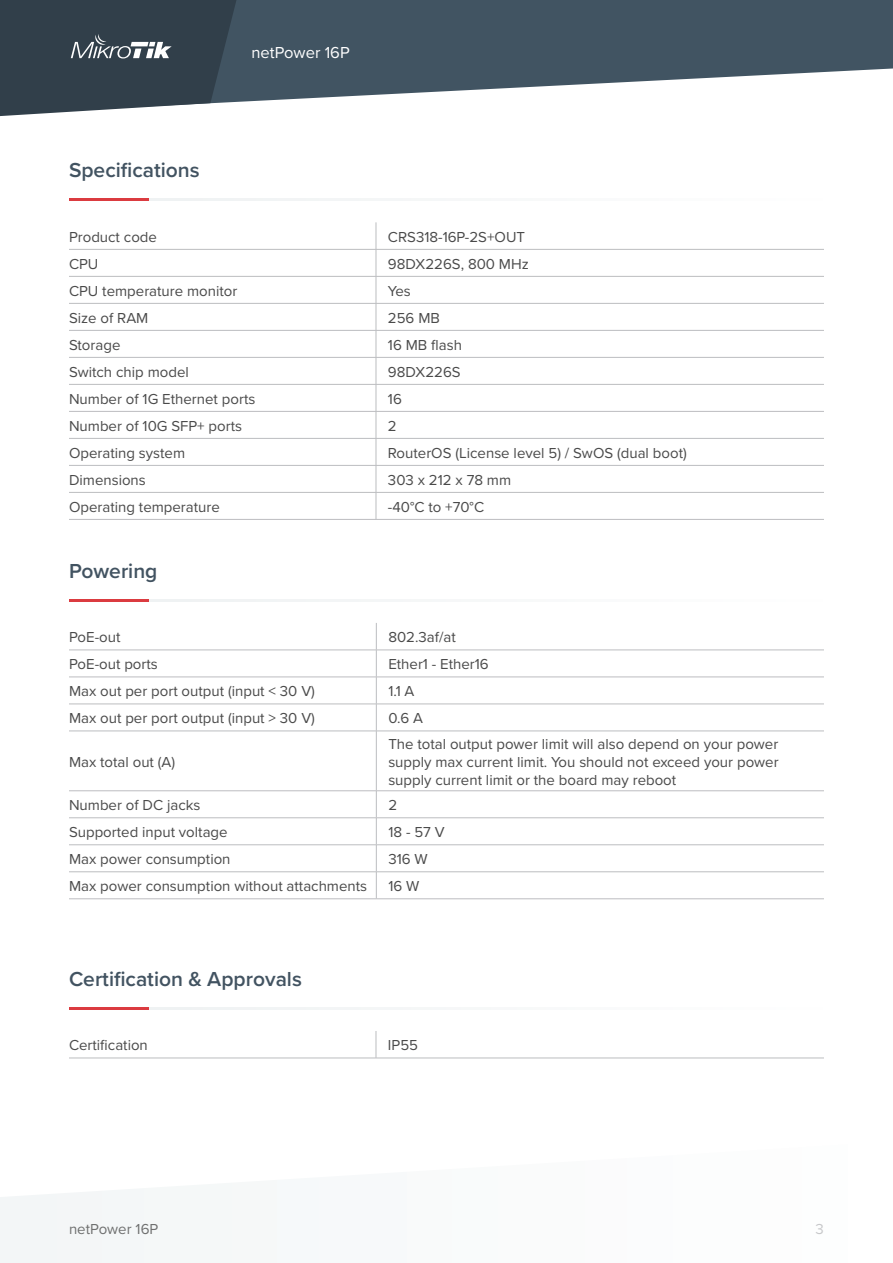
<style>
.page{position:relative;width:893px;height:1263px;background:#fff}
.page>*{position:absolute;margin:0;border:0;box-sizing:border-box;transform-origin:0 0}
.Mazie_virsraksti_201{font:600 21px "Proxima Nova";color:#425361}
.t1{font:16.5px "Proxima Nova";color:#fff}
.Tabulu_teksts_2019{font:15px/18px "Proxima Nova";color:#4a4a4a;text-align:justify}
.t2{font:15px "Proxima Nova";color:#6f7070}
.t3{font:15px "Proxima Nova";color:#c7c8ca}
</style>
<div class="page">
<div style="left:0;top:1189px;width:144px;height:74px;background:#f4f6f7"></div>
<svg style="left:236px;top:0;width:657px;height:102px;fill:#415462"></svg>
<svg style="left:0;top:0;width:236px;height:116px"></svg>
<hr style="left:69px;top:249px;width:307px;height:1px;background:#bcbdc0">
<hr style="left:376px;top:249px;width:448px;height:1px;background:#bcbdc0">
<hr style="left:69px;top:276px;width:307px;height:1px;background:#bcbdc0">
<hr style="left:376px;top:276px;width:448px;height:1px;background:#bcbdc0">
<hr style="left:69px;top:303px;width:307px;height:1px;background:#bcbdc0">
<hr style="left:376px;top:303px;width:448px;height:1px;background:#bcbdc0">
<hr style="left:69px;top:330px;width:307px;height:1px;background:#bcbdc0">
<hr style="left:376px;top:330px;width:448px;height:1px;background:#bcbdc0">
<hr style="left:69px;top:357px;width:307px;height:1px;background:#bcbdc0">
<hr style="left:376px;top:357px;width:448px;height:1px;background:#bcbdc0">
<hr style="left:69px;top:384px;width:307px;height:1px;background:#bcbdc0">
<hr style="left:376px;top:384px;width:448px;height:1px;background:#bcbdc0">
<hr style="left:69px;top:411px;width:307px;height:1px;background:#bcbdc0">
<hr style="left:376px;top:411px;width:448px;height:1px;background:#bcbdc0">
<hr style="left:69px;top:438px;width:307px;height:1px;background:#bcbdc0">
<hr style="left:376px;top:438px;width:448px;height:1px;background:#bcbdc0">
<hr style="left:69px;top:465px;width:307px;height:1px;background:#bcbdc0">
<hr style="left:376px;top:465px;width:448px;height:1px;background:#bcbdc0">
<hr style="left:69px;top:492px;width:307px;height:1px;background:#bcbdc0">
<hr style="left:376px;top:492px;width:448px;height:1px;background:#bcbdc0">
<svg style="left:376px;top:222px;width:1px;height:297px"></svg>
<hr style="left:69px;top:519px;width:307px;height:1px;background:#bcbdc0">
<hr style="left:376px;top:519px;width:448px;height:1px;background:#bcbdc0">
<hr style="left:69px;top:198px;width:81px;height:3px;background:#db3b40">
<hr style="left:149px;top:198px;width:674px;height:3px;background:#eff2f3">
<hr style="left:69px;top:650px;width:307px;height:1px;background:#bcbdc0">
<hr style="left:69px;top:871px;width:307px;height:1px;background:#bcbdc0">
<hr style="left:69px;top:898px;width:307px;height:1px;background:#bcbdc0">
<hr style="left:376px;top:871px;width:448px;height:1px;background:#bcbdc0">
<hr style="left:376px;top:898px;width:448px;height:1px;background:#bcbdc0">
<hr style="left:376px;top:650px;width:448px;height:1px;background:#bcbdc0">
<hr style="left:69px;top:677px;width:307px;height:1px;background:#bcbdc0">
<hr style="left:376px;top:677px;width:448px;height:1px;background:#bcbdc0">
<hr style="left:69px;top:704px;width:307px;height:1px;background:#bcbdc0">
<hr style="left:376px;top:704px;width:448px;height:1px;background:#bcbdc0">
<svg style="left:376px;top:623px;width:1px;height:108px"></svg>
<hr style="left:69px;top:731px;width:307px;height:1px;background:#bcbdc0">
<hr style="left:376px;top:731px;width:448px;height:1px;background:#bcbdc0">
<hr style="left:376px;top:731px;width:1px;height:60px;background:#bcbdc0">
<hr style="left:69px;top:790px;width:307px;height:1px;background:#bcbdc0">
<hr style="left:376px;top:790px;width:448px;height:1px;background:#bcbdc0">
<hr style="left:69px;top:817px;width:307px;height:1px;background:#bcbdc0">
<hr style="left:376px;top:817px;width:448px;height:1px;background:#bcbdc0">
<svg style="left:376px;top:791px;width:1px;height:108px"></svg>
<hr style="left:69px;top:844px;width:307px;height:1px;background:#bcbdc0">
<hr style="left:376px;top:844px;width:448px;height:1px;background:#bcbdc0">
<hr style="left:69px;top:599px;width:81px;height:2px;background:#db3b40">
<hr style="left:149px;top:599px;width:674px;height:2px;background:#eff2f3">
<hr style="left:69px;top:1058px;width:307px;height:1px;background:#bcbdc0">
<svg style="left:376px;top:1031px;width:1px;height:27px"></svg>
<hr style="left:376px;top:1058px;width:448px;height:1px;background:#bcbdc0">
<hr style="left:69px;top:1007px;width:81px;height:2px;background:#db3b40">
<hr style="left:149px;top:1007px;width:674px;height:2px;background:#eff2f3">
<p class="Mazie_virsraksti_201" style="left:69px;top:155px;width:132px">Specifications</p>
<p class="t1" style="left:251px;top:40px;width:100px">netPower 16P</p>
<p class="Tabulu_teksts_2019" style="left:69px;top:227px;width:90px">Product code</p>
<p class="Tabulu_teksts_2019" style="left:388px;top:227px;width:139px">CRS318-16P-2S+OUT</p>
<p class="Tabulu_teksts_2019" style="left:69px;top:254px;width:31px">CPU</p>
<p class="Tabulu_teksts_2019" style="left:388px;top:254px;width:142px">98DX226S, 800 MHz</p>
<p class="Tabulu_teksts_2019" style="left:69px;top:281px;width:170px">CPU temperature monitor</p>
<p class="Tabulu_teksts_2019" style="left:388px;top:281px;width:24px">Yes</p>
<p class="Tabulu_teksts_2019" style="left:69px;top:308px;width:81px">Size of RAM</p>
<p class="Tabulu_teksts_2019" style="left:388px;top:308px;width:53px">256 MB</p>
<p class="Tabulu_teksts_2019" style="left:69px;top:335px;width:53px">Storage</p>
<p class="Tabulu_teksts_2019" style="left:388px;top:335px;width:76px">16 MB flash</p>
<p class="Tabulu_teksts_2019" style="left:69px;top:362px;width:121px">Switch chip model</p>
<p class="Tabulu_teksts_2019" style="left:388px;top:362px;width:74px">98DX226S</p>
<p class="Tabulu_teksts_2019" style="left:69px;top:389px;width:188px">Number of 1G Ethernet ports</p>
<p class="Tabulu_teksts_2019" style="left:388px;top:389px;width:15px">16</p>
<p class="Tabulu_teksts_2019" style="left:69px;top:416px;width:175px">Number of 10G SFP+ ports</p>
<p class="Tabulu_teksts_2019" style="left:388px;top:416px;width:10px">2</p>
<p class="Tabulu_teksts_2019" style="left:69px;top:443px;width:118px">Operating system</p>
<p class="Tabulu_teksts_2019" style="left:388px;top:443px;width:300px">RouterOS (License level 5) / SwOS (dual boot)</p>
<p class="Tabulu_teksts_2019" style="left:69px;top:470px;width:78px">Dimensions</p>
<p class="Tabulu_teksts_2019" style="left:388px;top:470px;width:125px">303 x 212 x 78 mm</p>
<p class="Tabulu_teksts_2019" style="left:69px;top:497px;width:152px">Operating temperature</p>
<p class="Tabulu_teksts_2019" style="left:388px;top:497px;width:98px">-40°C to +70°C</p>
<p class="Mazie_virsraksti_201" style="left:69px;top:555px;width:90px">Powering</p>
<p class="Tabulu_teksts_2019" style="left:69px;top:628px;width:53px">PoE-out</p>
<p class="Tabulu_teksts_2019" style="left:388px;top:628px;width:69px">802.3af/at</p>
<p class="Tabulu_teksts_2019" style="left:69px;top:655px;width:90px">PoE-out ports</p>
<p class="Tabulu_teksts_2019" style="left:388px;top:655px;width:102px">Ether1 - Ether16</p>
<p class="Tabulu_teksts_2019" style="left:69px;top:682px;width:247px">Max out per port output (input &lt; 30 V)</p>
<p class="Tabulu_teksts_2019" style="left:388px;top:682px;width:28px">1.1 A</p>
<p class="Tabulu_teksts_2019" style="left:69px;top:709px;width:247px">Max out per port output (input &gt; 30 V)</p>
<p class="Tabulu_teksts_2019" style="left:388px;top:709px;width:36px">0.6 A</p>
<p class="Tabulu_teksts_2019" style="left:69px;top:752px;width:108px">Max total out (A)</p>
<p class="Tabulu_teksts_2019" style="left:388px;top:734px;width:392px">The total output power limit will also depend on your power supply max current limit. You should not exceed your power supply current limit or the board may reboot</p>
<p class="Tabulu_teksts_2019" style="left:69px;top:795px;width:133px">Number of DC jacks</p>
<p class="Tabulu_teksts_2019" style="left:388px;top:795px;width:10px">2</p>
<p class="Tabulu_teksts_2019" style="left:69px;top:822px;width:160px">Supported input voltage</p>
<p class="Tabulu_teksts_2019" style="left:388px;top:822px;width:58px">18 - 57 V</p>
<p class="Tabulu_teksts_2019" style="left:69px;top:849px;width:163px">Max power consumption</p>
<p class="Tabulu_teksts_2019" style="left:388px;top:849px;width:41px">316 W</p>
<p class="Tabulu_teksts_2019" style="left:69px;top:876px;width:300px">Max power consumption without attachments</p>
<p class="Tabulu_teksts_2019" style="left:388px;top:876px;width:33px">16 W</p>
<p class="Mazie_virsraksti_201" style="left:69px;top:963px;width:234px">Certification &amp; Approvals</p>
<p class="Tabulu_teksts_2019" style="left:69px;top:1036px;width:80px">Certification</p>
<p class="Tabulu_teksts_2019" style="left:388px;top:1036px;width:32px">IP55</p>
<p class="t2" style="left:69px;top:1218px;width:91px">netPower 16P</p>
<p class="t3" style="left:816px;top:1218px;width:10px">3</p>
</div>
